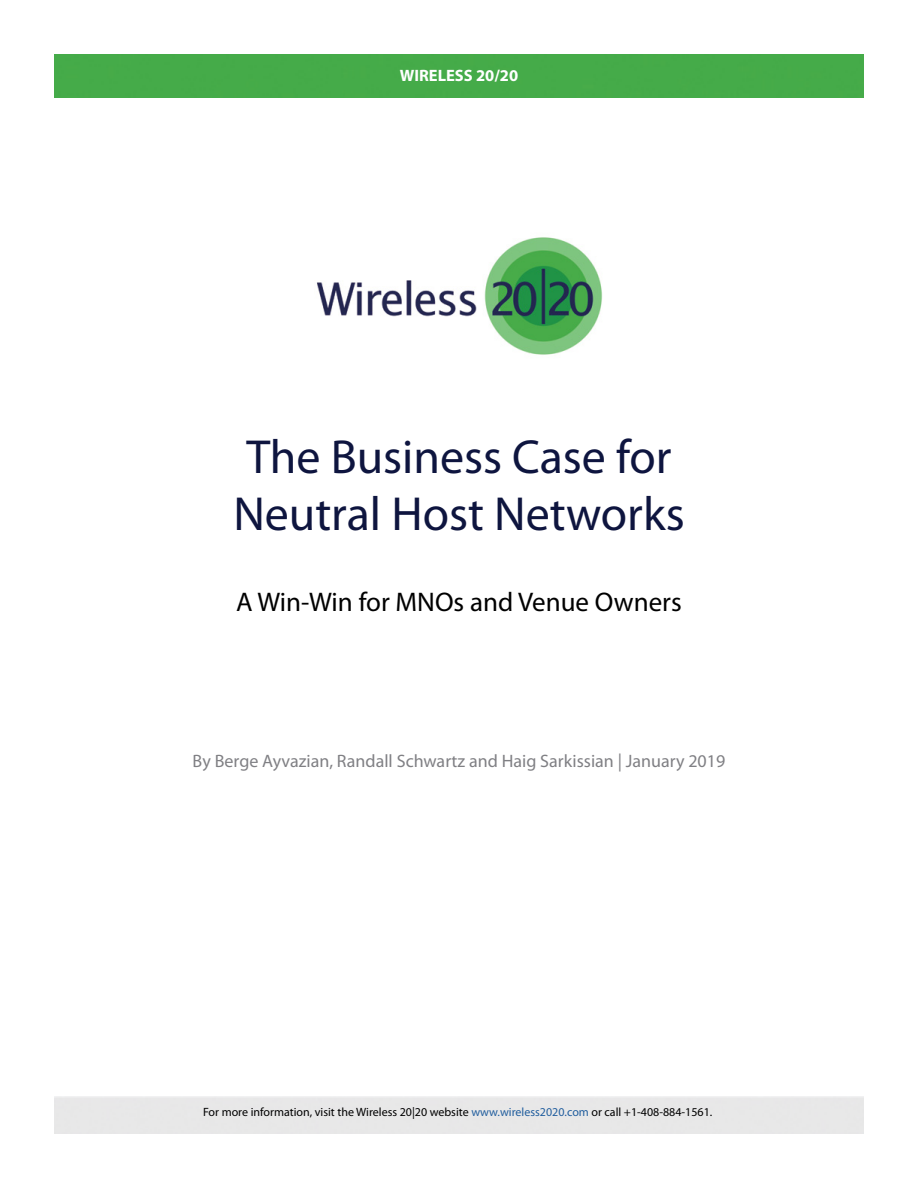
<style>
.page{position:relative;width:918px;height:1188px;background:#fff}
.page>*{position:absolute;margin:0;border:0;box-sizing:border-box;transform-origin:0 0}
.t1{font:48px/57.6px "Myriad Pro";color:#0e153f}
.t2{font:27px "Myriad Pro";color:#000}
.t3{font:18px "Myriad Pro";color:#808084}
.t4{font:700 16.5px "Myriad Pro";color:#fff}
.t5{font:12px "Myriad Pro";color:#000}
.s1{color:#215e9e}
</style>
<div class="page">
<div style="left:54px;top:54px;width:810px;height:44px;background:#45ab49"></div>
<img style="left:317px;top:237px;width:285px;height:118px">
<h3 class="t4" style="left:400px;top:64px;width:120px">WIRELESS 20/20</h3>
<h1 class="t1" style="left:233px;top:427px;width:453px">The Business Case for<br>Neutral Host Networks</h1>
<h2 class="t2" style="left:236px;top:585px;width:447px">A Win-Win for MNOs and Venue Owners</h2>
<h3 class="t3" style="left:193px;top:750px;width:534px">By Berge Ayvazian, Randall Schwartz and Haig Sarkissian | January 2019</h3>
<p class="t5" style="left:203px;top:1105px;width:511px">For more information, visit the Wireless 20|20 website <span class="s1">www.wireless2020.com</span> or call +1-408-884-1561.</p>
</div>
